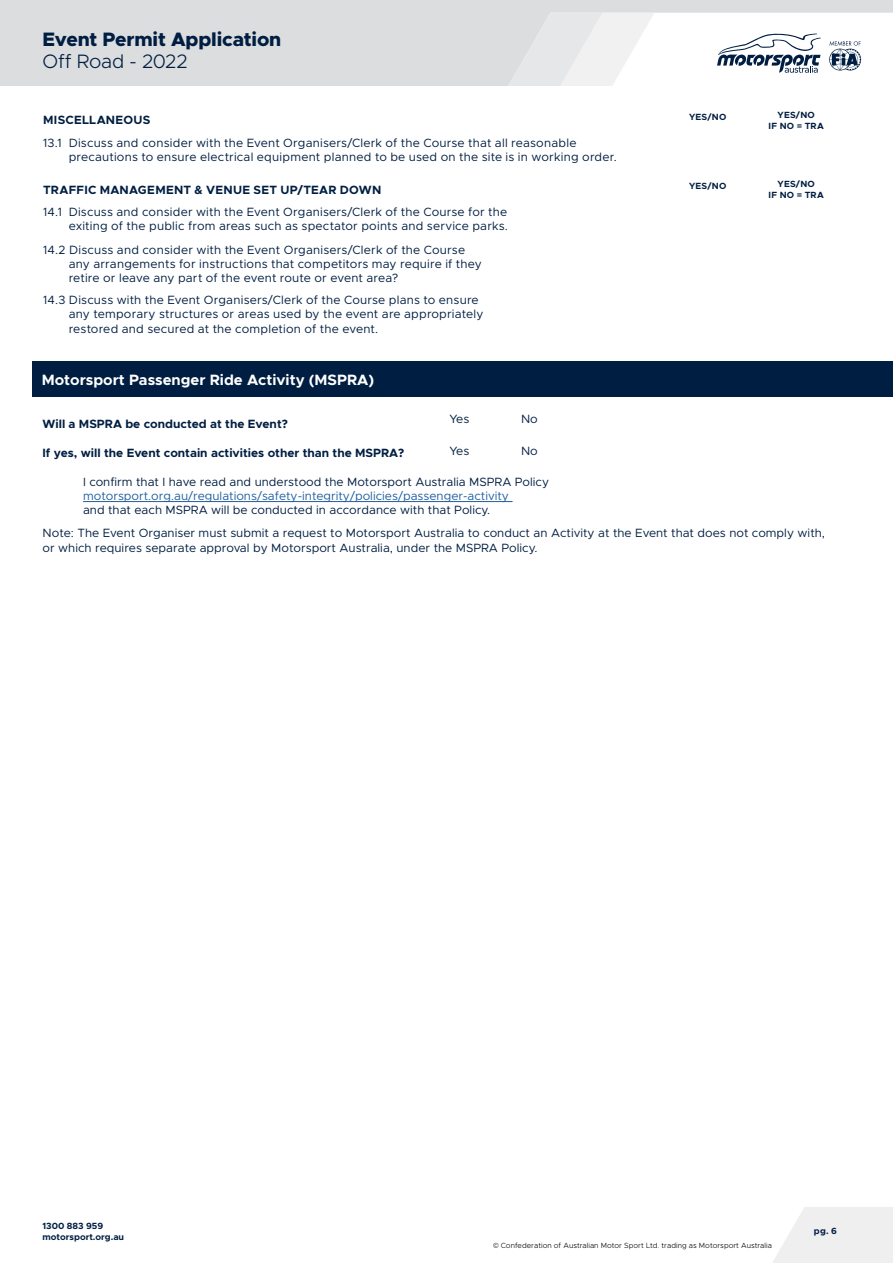
<style>
.page{position:relative;width:893px;height:1263px;background:#fff}
.page>*{position:absolute;margin:0;border:0;box-sizing:border-box;transform-origin:0 0}
.t1{font:800 19.5px "Metropolis";letter-spacing:-.01em;color:#001e42}
.t2{font:300 19.5px "Metropolis";letter-spacing:-.015em;color:#001e42}
.t3{font:700 15px "Metropolis";color:#fff}
.t4{font:12px/14.4px "Metropolis";letter-spacing:.01em;color:#001e42}
.t5{font:700 12px "Metropolis";color:#001e42}
.t6{font:12px "Metropolis";color:#215e9e}
.t7{font:700 12px "Metropolis";letter-spacing:.02em;color:#001e42}
.t8{font:700 9px/10.8px "Metropolis";letter-spacing:.02em;color:#001e42;text-align:center}
.t9{font:700 9px/10.8px "Metropolis";color:#001e42}
.t10{font:300 7.5px "Metropolis";color:#000}
.s1{font-family:"Montserrat"}
</style>
<div class="page">
<svg style="left:0;top:0;width:893px;height:86px;fill:#dcddde"></svg>
<svg style="left:508px;top:13px;width:146px;height:73px"></svg>
<svg style="left:773px;top:1207px;width:120px;height:56px"></svg>
<div style="left:33px;top:361px;width:860px;height:36px;background:#001e42"></div>
<hr style="left:83px;top:501px;width:430px;height:1px;background:#215e9e">
<h1 class="t1" style="left:43px;top:27px;width:240px">Event Permit Application</h1>
<h1 class="t2" style="left:43px;top:49px;width:147px">Off Road - 2022</h1>
<p class="t7" style="left:43px;top:113px;width:109px">MISCELLANEOUS</p>
<p class="t8" style="left:689px;top:111px;width:39px">YES/NO</p>
<p class="t4" style="left:69px;top:135px;width:550px;text-indent:-26px">13.1 Discuss and consider with the Event Organisers/Clerk of the Course that all reasonable precautions to ensure electrical equipment planned to be used on the site is in working order.</p>
<p class="t7" style="left:43px;top:182px;width:340px">TRAFFIC MANAGEMENT &amp; VENUE SET UP/TEAR DOWN</p>
<p class="t8" style="left:689px;top:180px;width:39px">YES/NO</p>
<p class="t4" style="left:43px;top:204px;width:466px;text-align:right">14.1 Discuss and consider with the Event Organisers/Clerk of the Course for the exiting of the public from areas such as spectator points and service parks.</p>
<p class="t8" style="left:768px;top:109px;width:57px">YES/NO<br>IF NO = TRA</p>
<p class="t8" style="left:768px;top:178px;width:57px">YES/NO<br>IF NO = TRA</p>
<p class="t4" style="left:69px;top:242px;width:415px;text-indent:-26px">14.2 Discuss and consider with the Event Organisers/Clerk of the Course any arrangements for instructions that competitors may require if they retire or leave any part of the event route or event area?</p>
<p class="t4" style="left:69px;top:293px;width:416px;text-indent:-26px">14.3 Discuss with the Event Organisers/Clerk of the Course plans to ensure any temporary structures or areas used by the event are appropriately restored and secured at the completion of the event.</p>
<p class="t3" style="left:42px;top:370px;width:334px">Motorsport Passenger Ride Activity (MSPRA)</p>
<p class="t5" style="left:43px;top:416px;width:247px">Will a MSPRA be conducted at the Event?</p>
<p class="t5" style="left:43px;top:445px;width:363px">If yes, will the Event contain activities other than the MSPRA?</p>
<p class="t4" style="left:83px;top:474px;width:468px">I confirm that I have read and understood the Motorsport Australia MSPRA Policy</p>
<p class="t6" style="left:83px;top:488px;width:427px">motorsport.org.au/regulations/safety-integrity/policies/passenger-activity</p>
<p class="t4" style="left:43px;top:499px;width:784px;line-height:23px;text-indent:40px">and that each MSPRA will be conducted in accordance with that Policy.<br>Note: The Event Organiser must submit a request to Motorsport Australia to conduct an Activity at the Event that does not comply with,</p>
<p class="t4" style="left:43px;top:540px;width:496px">or which requires separate approval by Motorsport Australia, under the MSPRA Policy.</p>
<p class="t4" style="left:450px;top:412px;width:21px">Yes</p>
<p class="t4" style="left:450px;top:444px;width:21px">Yes</p>
<p class="t4" style="left:521px;top:412px;width:18px">No</p>
<p class="t4" style="left:521px;top:444px;width:18px">No</p>
<p class="t9" style="left:43px;top:1220px;width:83px">1300 883 959 motorsport.org.au</p>
<p class="t8" style="left:814px;top:1225px;width:25px">pg. 6</p>
<p class="t10" style="left:493px;top:1240px;width:280px"><span class="s1">©</span> Confederation of Australian Motor Sport Ltd. trading as Motorsport Australia</p>
</div>
